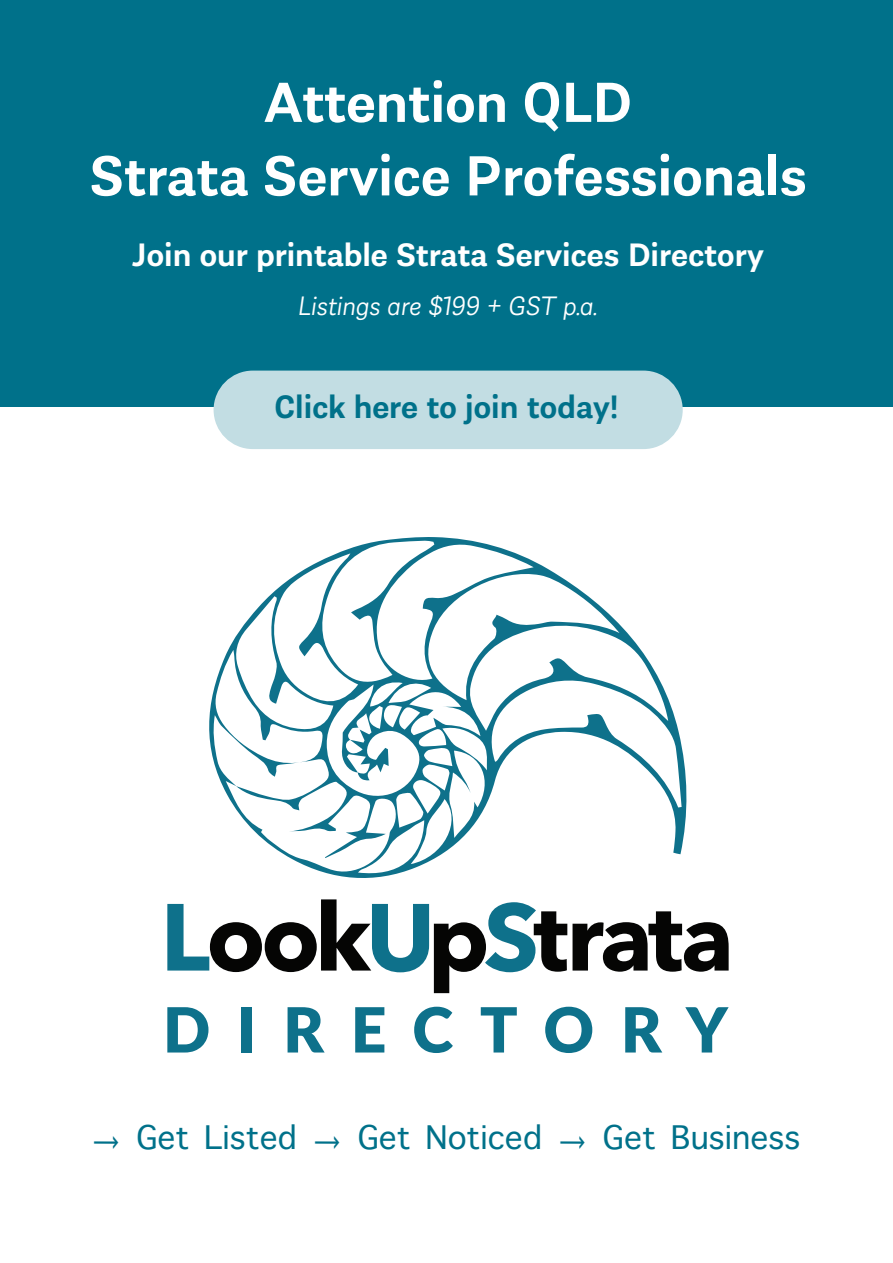
<style>
.page{position:relative;width:893px;height:1263px;background:#fff}
.page>*{position:absolute;margin:0;border:0;box-sizing:border-box;transform-origin:0 0}
.t1{font:600 60px/73.5px "Almanach";color:#fff;text-align:center}
.t2{font:44.1px "Apple Symbols";color:#00718a}
.t3{font:600 34.5px "Almanach";color:#fff}
.t4{font:600 34.5px "Almanach";color:#00718a}
.t5{font:italic 300 28.5px "Almanach";color:#fff}
</style>
<div class="page">
<div style="left:0;top:0;width:893px;height:407px;background:#00718a"></div>
<svg style="left:209px;top:537px;width:478px;height:341px"></svg>
<svg style="left:167px;top:899px;width:562px;height:94px"></svg>
<svg style="left:167px;top:1007px;width:41px;height:45px"></svg>
<div style="left:241px;top:1007px;width:11px;height:45px;background:#0e718b"></div>
<svg style="left:288px;top:1007px;width:37px;height:45px"></svg>
<svg style="left:355px;top:1007px;width:29px;height:45px"></svg>
<svg style="left:414px;top:1007px;width:39px;height:46px"></svg>
<svg style="left:481px;top:1007px;width:36px;height:45px"></svg>
<svg style="left:545px;top:1007px;width:47px;height:46px"></svg>
<svg style="left:625px;top:1007px;width:37px;height:45px"></svg>
<svg style="left:685px;top:1007px;width:44px;height:45px"></svg>
<div style="left:214px;top:371px;width:469px;height:78px;background:#c2dde3;border-radius:39px"></div>
<p class="t1" style="left:89px;top:61px;width:719px">Attention QLD<br>Strata Service Professionals</p>
<p class="t3" style="left:132px;top:228px;width:633px">Join our printable Strata Services Directory</p>
<p class="t5" style="left:298px;top:286px;width:302px">Listings are $199 + GST p.a.</p>
<p class="t4" style="left:275px;top:381px;width:345px">Click here to join today!</p>
<p class="t2" style="left:90px;top:1106px;width:392px">→ ▼ ▲▼ → ▼ □▼</p>
<p class="t2" style="left:557px;top:1106px;width:245px">→ ▼ ◆▲■ ▲▲</p>
</div>
